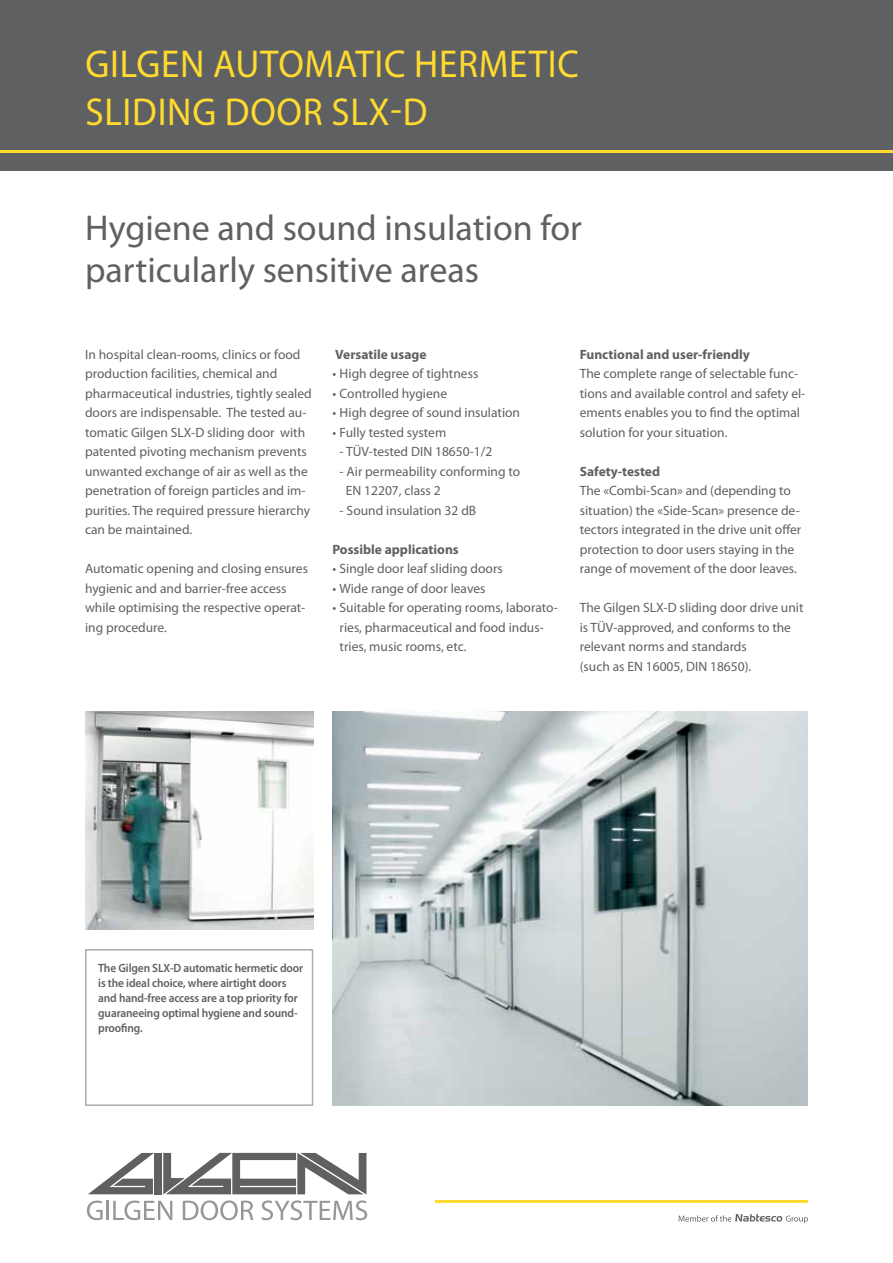
<style>
.page{position:relative;width:893px;height:1263px;background:#fff}
.page>*{position:absolute;margin:0;border:0;box-sizing:border-box;transform-origin:0 0}
.t1{font:39px/48px "Myriad Pro";letter-spacing:.02em;color:#ffda2f;scale:.95 1}
.t2{font:36px/42.8px "Myriad Pro";color:#5f6062}
.t3{font:13.5px/19.5px "Myriad Pro";color:#5f6062}
.t4{font:700 13.5px "Myriad Pro";color:#5f6062}
.t5{font:600 12px/15px "Myriad Pro";letter-spacing:-.01em;color:#5f6062;scale:.95 1}
</style>
<div class="page">
<svg style="left:88px;top:1153px;width:66px;height:41px"></svg>
<div style="left:154px;top:1153px;width:8px;height:41px;background:#5f6062"></div>
<svg style="left:163px;top:1153px;width:203px;height:41px"></svg>
<svg style="left:87px;top:1200px;width:16px;height:20px"></svg>
<hr style="left:106px;top:1201px;width:3px;height:19px;background:#979799">
<svg style="left:113px;top:1200px;width:59px;height:20px"></svg>
<svg style="left:183px;top:1200px;width:70px;height:20px"></svg>
<svg style="left:261px;top:1200px;width:106px;height:20px"></svg>
<svg style="left:679px;top:1214px;width:129px;height:9px"></svg>
<hr style="left:436px;top:1200px;width:372px;height:3px;background:#ffda2f">
<div style="left:0;top:0;width:893px;height:170px;background:#5f6062"></div>
<hr style="left:0;top:150px;width:893px;height:3px;background:#ffda2f">
<img style="left:332px;top:712px;width:476px;height:394px">
<img style="left:85px;top:712px;width:228px;height:218px">
<div style="left:85px;top:949px;width:228px;height:157px;border:2px solid #abadad"></div>
<h1 class="t1" style="left:85px;top:40px;width:521px">Gilgen Automatic hermetic sliding door SLX-D</h1>
<h2 class="t2" style="left:85px;top:206px;width:498px">Hygiene and sound insulation for particularly sensitive areas</h2>
<p class="t3" style="left:85px;top:344px;width:228px">I n hospital clean-rooms, clinics or food production facilities, chemical and pharmaceutical industries, tightly sealed doors are indispensable. The tested au&shy;tomatic Gilgen SLX-D sliding door with patented pivoting mechanism prevents unwanted exchange of air as well as the penetration of foreign particles and im&shy;purities. The required pressure hierarchy can be maintained.</p>
<p class="t3" style="left:85px;top:559px;width:224px">Automatic opening and closing ensures hygienic and and barrier-free access while optimising the respective operat&shy;ing procedure.</p>
<p class="t4" style="left:335px;top:345px;width:93px">Versatile usage</p>
<p class="t3" style="left:332px;top:364px;width:147px">• High degree of tightness</p>
<p class="t3" style="left:332px;top:383px;width:116px">• Controlled hygiene</p>
<p class="t3" style="left:332px;top:403px;width:189px">• High degree of sound insulation</p>
<p class="t3" style="left:332px;top:422px;width:115px">• Fully tested system</p>
<p class="t3" style="left:340px;top:442px;width:79px">- TÜV-tested DIN</p>
<p class="t3" style="left:435px;top:442px;width:59px">18650-1/2</p>
<p class="t3" style="left:340px;top:461px;width:182px">- Air permeability conforming to<br>EN</p>
<p class="t3" style="left:364px;top:481px;width:78px">12207, class 2</p>
<p class="t3" style="left:340px;top:500px;width:138px">- Sound insulation 32 dB</p>
<p class="t4" style="left:332px;top:540px;width:128px">Possible applications</p>
<p class="t3" style="left:332px;top:559px;width:172px">• Single door leaf sliding doors</p>
<p class="t3" style="left:332px;top:578px;width:155px">• Wide range of door leaves</p>
<p class="t3" style="left:340px;top:598px;width:220px;text-indent:-7px">• Suitable for operating rooms, laborato&shy;ries, pharmaceutical and food indus&shy;tries, music rooms, etc.</p>
<p class="t4" style="left:580px;top:345px;width:172px">Functional and user-friendly</p>
<p class="t3" style="left:580px;top:364px;width:227px">The complete range of selectable func&shy;tions and available control and safety el&shy;ements enables you to find the optimal solution for your situation.</p>
<p class="t4" style="left:580px;top:462px;width:82px">Safety-tested</p>
<p class="t3" style="left:580px;top:481px;width:223px">The «Combi-Scan» and (depending to situation) the «Side-Scan» presence de&shy;tectors integrated in the drive unit offer protection to door users staying in the range of movement of the door leaves.</p>
<p class="t3" style="left:580px;top:598px;width:225px">The Gilgen SLX-D sliding door drive unit is TÜV-approved, and conforms to the relevant norms and standards<br>(such as EN 16005, DIN</p>
<p class="t3" style="left:710px;top:656px;width:43px">18650).</p>
<p class="t5" style="left:98px;top:960px;width:217px">The Gilgen SLX-D automatic hermetic door is the ideal choice, where airtight doors and hand-free access are a top priority for guaraneeing optimal hygiene and sound&shy;proofing.</p>
</div>
